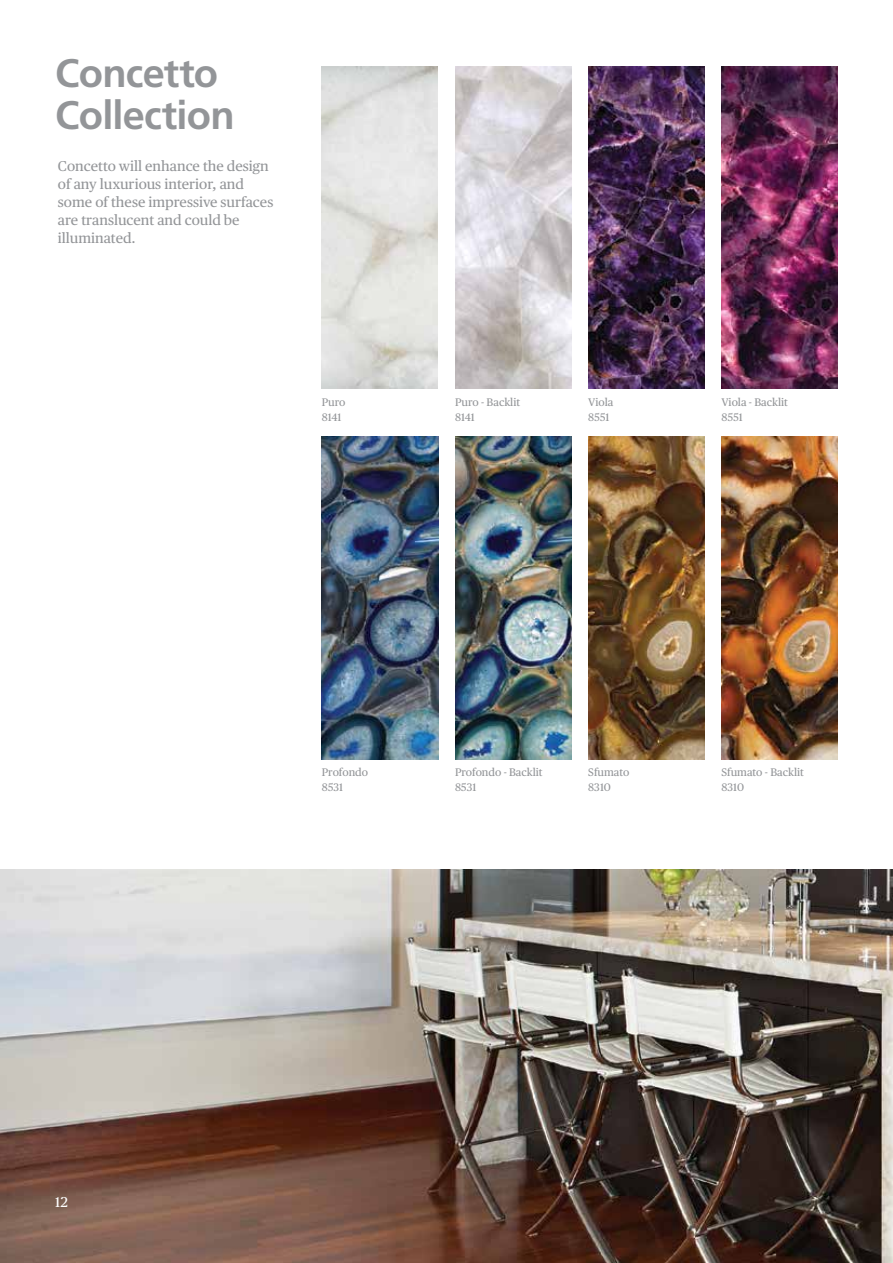
<style>
.page{position:relative;width:893px;height:1263px;background:#fff}
.page>*{position:absolute;margin:0;border:0;box-sizing:border-box;transform-origin:0 0}
.t1{font:700 39.75px/42px "Frutiger LT Std";letter-spacing:-.02em;color:#939598}
.t2{font:14.25px/18px "Publico Text";color:#939598}
.t3{font:14.25px "Publico Text";color:#fff}
.t4{font:10.95px/15.1px "Publico Text";color:#939598}
</style>
<div class="page">
<img style="left:0;top:870px;width:893px;height:393px">
<img style="left:588px;top:66px;width:116px;height:322px">
<img style="left:588px;top:437px;width:116px;height:322px">
<img style="left:322px;top:437px;width:116px;height:322px">
<img style="left:455px;top:66px;width:116px;height:323px">
<img style="left:721px;top:66px;width:117px;height:322px">
<img style="left:455px;top:437px;width:116px;height:322px">
<img style="left:721px;top:437px;width:117px;height:322px">
<h1 class="t1" style="left:55px;top:52px;width:181px">Concetto<br>Collection</h1>
<p class="t2" style="left:58px;top:156px;width:217px">Concetto will enhance the design of any luxurious interior, and some of these impressive surfaces are translucent and could be illuminated.</p>
<p class="t4" style="left:322px;top:394px;width:25px">Puro<br>8141</p>
<p class="t4" style="left:588px;top:394px;width:27px">Viola<br>8551</p>
<p class="t4" style="left:455px;top:394px;width:67px">Puro - Backlit<br>8141</p>
<p class="t4" style="left:721px;top:394px;width:68px">Viola - Backlit<br>8551</p>
<p class="t4" style="left:322px;top:764px;width:48px">Profondo<br>8531</p>
<p class="t4" style="left:588px;top:764px;width:43px">Sfumato<br>8310</p>
<p class="t4" style="left:455px;top:764px;width:89px">Profondo - Backlit<br>8531</p>
<p class="t4" style="left:721px;top:764px;width:84px">Sfumato - Backlit<br>8310</p>
<p class="t3" style="left:55px;top:1191px;width:14px">12</p>
</div>
